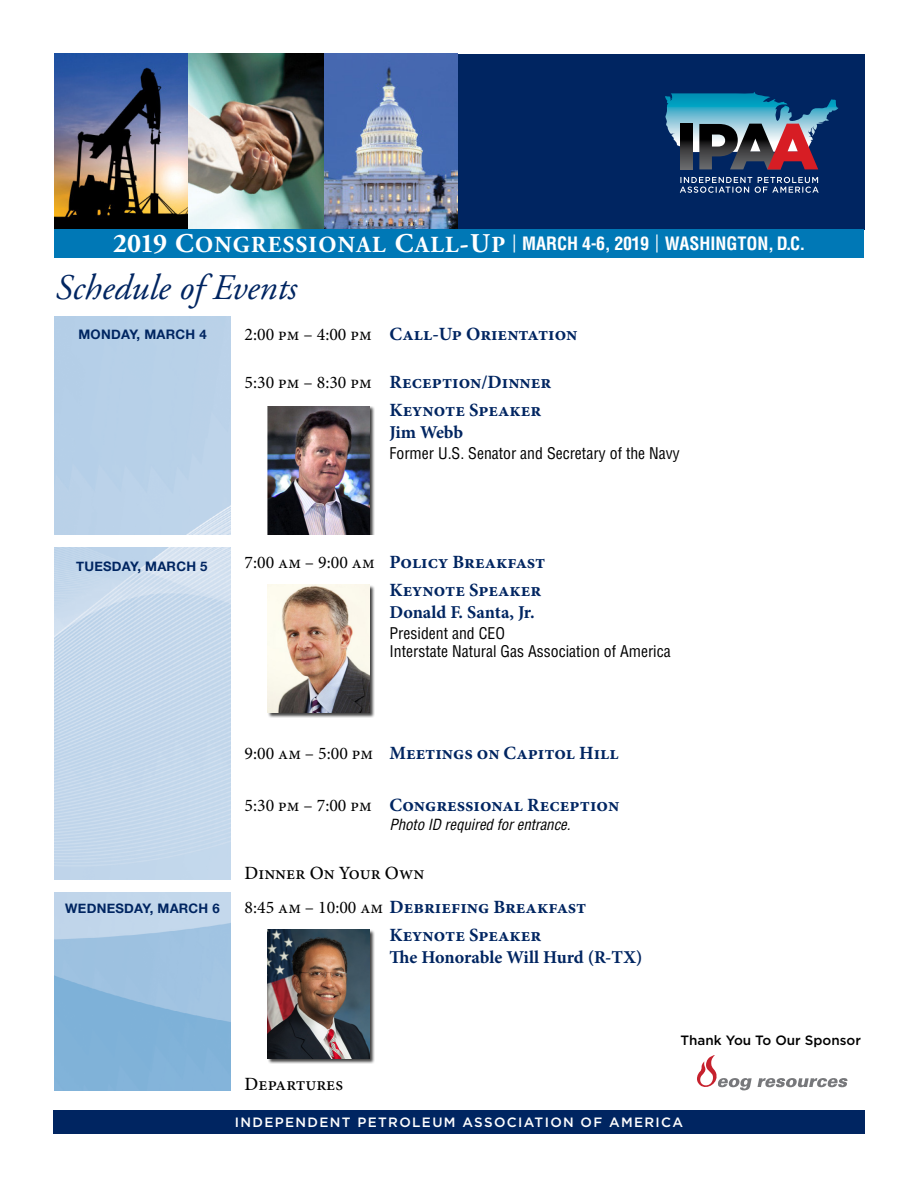
<style>
.page{position:relative;width:918px;height:1188px;background:#fff}
.page>*{position:absolute;margin:0;border:0;box-sizing:border-box;transform-origin:0 0}
.t1{font:italic 36px "Adobe Garamond Pro";color:#002561}
.t2{font:700 18.75px "Minion Pro";color:#002561}
.t3{font:500 18.75px "Minion Pro";color:#000}
.t4{font:700 18.15px "Minion Pro";letter-spacing:-.03em;color:#002561}
.t5{font:700 condensed 18px "Helvetica LT Std";color:#fff}
.t6{font:condensed 15.75px/18px "Helvetica LT Std";color:#000}
.t7{font:italic condensed 15px "Helvetica LT Std";letter-spacing:-.005em;color:#000}
.t8{font:500 13.5px "Gotham";letter-spacing:.1em;color:#fff}
.t9{font:500 13.5px "Gotham";color:#000}
.t10{font:700 13.2px "Helvetica Neue";letter-spacing:.02em;color:#002561}
.s1{font-family:"Adobe Garamond Pro Bold SC850";font-weight:400;font-stretch:normal;font-size:27px}
.s2{font-family:"Adobe Garamond Pro Bold SC850";font-weight:400;font-stretch:normal;font-size:22.95px}
.s3{font-weight:400}
.s4{font-weight:400;font-size:17.85px;color:#000}
</style>
<div class="page">
<div style="left:458px;top:54px;width:406px;height:175px;background:#002561"></div>
<img style="left:54px;top:54px;width:404px;height:175px">
<svg style="left:680px;top:177px;width:139px;height:16px"></svg>
<svg style="left:665px;top:92px;width:174px;height:77px"></svg>
<div style="left:54px;top:229px;width:810px;height:29px;background:#0078b6"></div>
<img style="left:55px;top:316px;width:175px;height:775px">
<div style="left:54px;top:1110px;width:810px;height:24px;background:#002561"></div>
<div style="left:268px;top:406px;width:107px;height:135px;background:#000;opacity:.75"></div>
<img style="left:268px;top:406px;width:102px;height:129px">
<div style="left:268px;top:585px;width:107px;height:133px;background:#000;opacity:.75"></div>
<img style="left:268px;top:585px;width:102px;height:127px">
<div style="left:268px;top:929px;width:107px;height:135px;background:#000;opacity:.75"></div>
<img style="left:268px;top:929px;width:102px;height:129px">
<div style="left:38px;top:535px;width:826px;height:12px;background:#fff"></div>
<div style="left:37px;top:880px;width:826px;height:12px;background:#fff"></div>
<svg style="left:758px;top:1078px;width:90px;height:9px"></svg>
<svg style="left:697px;top:1055px;width:55px;height:36px"></svg>
<p class="t5" style="left:113px;top:232px;width:694px"><span class="s1">2019 C</span><span class="s2">ONGRESSIONAL</span> <span class="s1">C</span><span class="s2">ALL</span><span class="s1">-U</span><span class="s2">P</span> <span class="s3">|</span> MARCH 4-6, 2019 <span class="s3">|</span> WASHINGTON, D.C.</p>
<p class="t1" style="left:56px;top:266px;width:243px">Schedule of Events</p>
<p class="t10" style="left:78px;top:324px;width:130px">MONDAY, MARCH 4</p>
<p class="t2" style="left:245px;top:321px;width:334px"><span class="s4">2:00 pm – 4:00 pm</span> Call-Up Orientation</p>
<p class="t2" style="left:245px;top:369px;width:308px"><span class="s4">5:30 pm – 8:30 pm</span> Reception/Dinner</p>
<p class="t2" style="left:390px;top:397px;width:153px">Keynote Speaker</p>
<p class="t4" style="left:390px;top:419px;width:75px">Jim Webb</p>
<p class="t6" style="left:390px;top:444px;width:292px">Former U.S. Senator and Secretary of the Navy</p>
<p class="t10" style="left:76px;top:556px;width:133px">TUESDAY, MARCH 5</p>
<p class="t2" style="left:245px;top:549px;width:302px"><span class="s4">7:00 am – 9:00 am</span> Policy Breakfast</p>
<p class="t2" style="left:390px;top:577px;width:153px">Keynote Speaker</p>
<p class="t4" style="left:390px;top:599px;width:147px">Donald F. Santa, Jr.</p>
<p class="t6" style="left:390px;top:624px;width:283px">President and CEO<br>Interstate Natural Gas Association of America</p>
<p class="t10" style="left:65px;top:898px;width:156px">WEDNESDAY, MARCH 6</p>
<p class="t2" style="left:245px;top:740px;width:376px"><span class="s4">9:00 am – 5:00 pm</span> Meetings on Capitol Hill</p>
<p class="t2" style="left:245px;top:792px;width:376px"><span class="s4">5:30 pm – 7:00 pm</span> Congressional Reception</p>
<p class="t7" style="left:390px;top:815px;width:183px">Photo ID required for entrance.</p>
<p class="t3" style="left:245px;top:860px;width:181px">Dinner On Your Own</p>
<p class="t2" style="left:245px;top:894px;width:343px"><span class="s4">8:45 am – 10:00 am</span> Debriefing Breakfast</p>
<p class="t2" style="left:390px;top:922px;width:153px">Keynote Speaker</p>
<p class="t4" style="left:390px;top:944px;width:255px">The Honorable Will Hurd (R-TX)</p>
<p class="t3" style="left:245px;top:1071px;width:100px">Departures</p>
<p class="t9" style="left:681px;top:1032px;width:182px">Thank You To Our Sponsor</p>
<p class="t8" style="left:235px;top:1114px;width:450px">INDEPENDENT PETROLEUM ASSOCIATION OF AMERICA</p>
</div>
